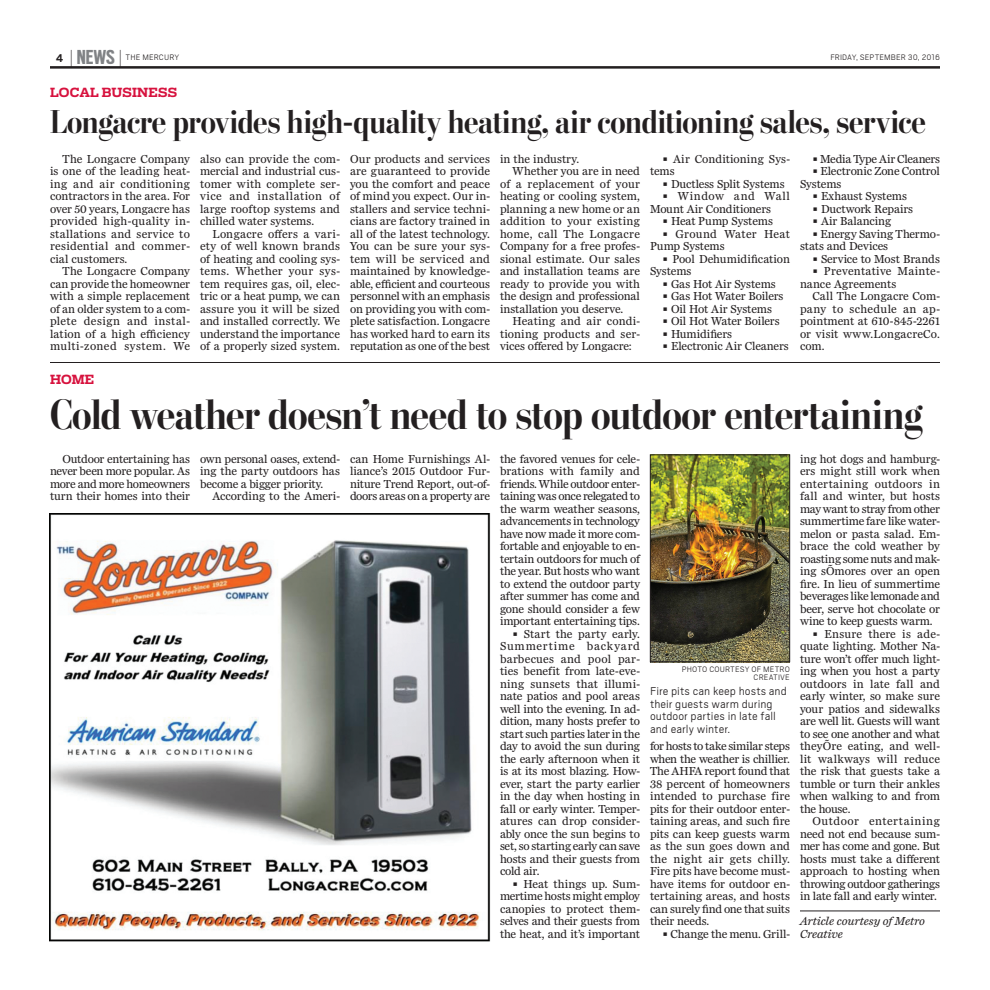
<style>
.page{position:relative;width:990px;height:990px;background:#fff}
.page>*{position:absolute;margin:0;border:0;box-sizing:border-box;transform-origin:0 0}
.HD_Head_36{font:700 42.5px "Stilson Display";letter-spacing:-.005em;color:#231f20}
.HD_Head_24{font:700 33.12px "Stilson Display";letter-spacing:-.005em;color:#231f20}
.ZZ_Folio_left_page{font:700 22.5px "Scout Cond";color:#808285}
.PH_Caption{font:300 12.5px/12.5px "Cub Scout";letter-spacing:.005em;color:#231f20}
.HD_Kicker{font:700 12.5px "Receiver";letter-spacing:.01em;color:#d7123e}
.ZZ_Folio_page_number{font:700 12.5px "Cub Scout";color:#231f20}
.TX_Body{font:12px/12.5px "Miller Daily Two";letter-spacing:-.005em;color:#231f20;text-align:justify}
.TX_Body-2{font:12px/12.5px "Miller Daily Two";letter-spacing:.015em;color:#231f20}
.TX_Tagline{font:italic 12px/12.5px "Miller Daily Two";color:#231f20}
.ZZ_Folio_left_page-2{font:300 8.75px "Cub Scout";letter-spacing:.01em;color:#231f20}
.PH_Photo_Byline{font:300 8.75px/8.8px "Cub Scout";letter-spacing:.015em;color:#231f20;text-align:right}
.s1{font-family:"Cub Scout";font-weight:300;font-size:21.5px;color:#231f20}
</style>
<div class="page">
<hr style="left:800px;top:911px;width:140px;height:1px;background:#231f20">
<img style="left:652px;top:457px;width:136px;height:203px">
<div style="left:650px;top:455px;width:140px;height:207px;border:1px solid #231f20"></div>
<hr style="left:50px;top:362px;width:890px;height:1px;background:#231f20">
<img style="left:50px;top:514px;width:440px;height:427px">
<hr style="left:50px;top:66px;width:890px;height:3px;background:#231f20">
<p class="ZZ_Folio_left_page" style="left:70px;top:45px;width:53px"><span class="s1">|</span> NEWS <span class="s1">|</span></p>
<p class="ZZ_Folio_page_number" style="left:56px;top:51px;width:9px">4</p>
<p class="ZZ_Folio_left_page-2" style="left:126px;top:53px;width:55px">THE MERCURY</p>
<p class="ZZ_Folio_left_page-2" style="left:830px;top:53px;width:111px">FRIDAY, SEPTEMBER 30, 2016</p>
<p class="HD_Kicker" style="left:50px;top:85px;width:129px">LOCAL BUSINESS</p>
<p class="HD_Head_24" style="left:50px;top:102px;width:877px">Longacre provides high-quality heating, air conditioning sales, service</p>
<p class="TX_Body" style="left:50px;top:152px;width:142px;text-indent:12px">The Longacre Company is one of the leading heat&shy;ing and air conditioning contractors in the area. For over 50 years, Longacre has provided high-quality in&shy;stallations and service to residential and commer&shy;cial customers.</p>
<p class="TX_Body" style="left:50px;top:265px;width:142px;text-indent:12px">The Longacre Company can provide the homeowner with a simple replacement of an older system to a com&shy;plete design and instal&shy;lation of a high efficiency multi-zoned system. We</p>
<p class="TX_Body" style="left:200px;top:152px;width:142px">also can provide the com&shy;mercial and industrial cus&shy;tomer with complete ser&shy;vice and installation of large rooftop systems and chilled water systems.</p>
<p class="TX_Body" style="left:200px;top:227px;width:142px;text-indent:12px">Longacre offers a vari&shy;ety of well known brands of heating and cooling sys&shy;tems. Whether your sys&shy;tem requires gas, oil, elec&shy;tric or a heat pump, we can assure you it will be sized and installed correctly. We understand the importance of a properly sized system.</p>
<p class="TX_Body" style="left:350px;top:152px;width:142px">Our products and services are guaranteed to provide you the comfort and peace of mind you expect. Our in&shy;stallers and service techni&shy;cians are factory trained in all of the latest technology.<br>You can be sure your sys&shy;tem will be serviced and maintained by knowledge&shy;able, efficient and courteous personnel with an emphasis on providing you with com&shy;plete satisfaction. Longacre has worked hard to earn its reputation as one of the best</p>
<p class="TX_Body" style="left:500px;top:152px;width:81px">in the industry.</p>
<p class="TX_Body" style="left:500px;top:165px;width:142px;text-indent:12px">Whether you are in need of a replacement of your heating or cooling system, planning a new home or an addition to your existing home, call The Longacre Company for a free profes&shy;sional estimate. Our sales and installation teams are ready to provide you with the design and professional installation you deserve.</p>
<p class="TX_Body" style="left:500px;top:315px;width:142px;text-indent:12px">Heating and air condi&shy;tioning products and ser&shy;vices offered by Longacre:</p>
<p class="TX_Body-2" style="left:650px;top:152px;width:141px;text-indent:12px">• Air Conditioning Sys&shy;tems</p>
<p class="TX_Body" style="left:662px;top:177px;width:124px">• Ductless Split Systems</p>
<p class="TX_Body" style="left:650px;top:190px;width:141px;text-indent:12px">• Window and Wall<br>Mount Air Conditioners</p>
<p class="TX_Body" style="left:662px;top:215px;width:112px">• Heat Pump Systems</p>
<p class="TX_Body" style="left:650px;top:227px;width:141px;text-indent:12px">• Ground Water Heat<br>Pump Systems</p>
<p class="TX_Body" style="left:650px;top:252px;width:141px;text-indent:12px">• Pool Dehumidification<br>Systems</p>
<p class="TX_Body" style="left:662px;top:277px;width:115px">• Gas Hot Air Systems</p>
<p class="TX_Body" style="left:662px;top:290px;width:122px">• Gas Hot Water Boilers</p>
<p class="TX_Body" style="left:662px;top:302px;width:111px">• Oil Hot Air Systems</p>
<p class="TX_Body" style="left:662px;top:315px;width:119px">• Oil Hot Water Boilers</p>
<p class="TX_Body" style="left:662px;top:327px;width:71px">• Humidifiers</p>
<p class="TX_Body" style="left:662px;top:340px;width:128px">• Electronic Air Cleaners</p>
<p class="TX_Body" style="left:812px;top:152px;width:129px">• Media Type Air Cleaners</p>
<p class="TX_Body" style="left:800px;top:165px;width:142px;text-indent:12px">• Electronic Zone Control<br>Systems</p>
<p class="TX_Body" style="left:812px;top:190px;width:96px">• Exhaust Systems</p>
<p class="TX_Body" style="left:812px;top:202px;width:102px">• Ductwork Repairs</p>
<p class="TX_Body" style="left:812px;top:215px;width:80px">• Air Balancing</p>
<p class="TX_Body" style="left:800px;top:227px;width:141px;text-indent:12px">• Energy Saving Thermo&shy;stats and Devices</p>
<p class="TX_Body" style="left:812px;top:252px;width:129px">• Service to Most Brands</p>
<p class="TX_Body-2" style="left:800px;top:265px;width:141px;text-indent:12px">• Preventative Mainte&shy;nance Agreements</p>
<p class="TX_Body" style="left:800px;top:290px;width:142px;text-indent:12px">Call The Longacre Com&shy;pany to schedule an ap&shy;pointment at 610-845-2261 or visit www.LongacreCo. com.</p>
<p class="HD_Kicker" style="left:50px;top:372px;width:46px">HOME</p>
<p class="HD_Head_36" style="left:50px;top:390px;width:874px">Cold weather doesn’t need to stop outdoor entertaining</p>
<p class="TX_Body" style="left:50px;top:452px;width:142px;text-indent:12px">Outdoor entertaining has never been more popular. As more and more homeowners turn their homes into their</p>
<p class="TX_Body" style="left:200px;top:452px;width:141px">own personal oases, extend&shy;ing the party outdoors has become a bigger priority.</p>
<p class="TX_Body" style="left:212px;top:490px;width:129px">According to the Ameri-</p>
<p class="TX_Body" style="left:350px;top:452px;width:142px">can Home Furnishings Al&shy;liance’s 2015 Outdoor Fur&shy;niture Trend Report, out-of&shy;doors areas on a property are</p>
<p class="TX_Body" style="left:500px;top:452px;width:142px">the favored venues for cele&shy;brations with family and friends. While outdoor enter&shy;taining was once relegated to the warm weather seasons, advancements in technology have now made it more com&shy;fortable and enjoyable to en&shy;tertain outdoors for much of the year. But hosts who want to extend the outdoor party after summer has come and gone should consider a few important entertaining tips.</p>
<p class="TX_Body" style="left:500px;top:627px;width:142px;text-indent:12px">• Start the party early.<br>Summertime backyard barbecues and pool par&shy;ties benefit from late-eve&shy;ning sunsets that illumi&shy;nate patios and pool areas well into the evening. In ad&shy;dition, many hosts prefer to start such parties later in the day to avoid the sun during the early afternoon when it is at its most blazing. How&shy;ever, start the party earlier in the day when hosting in fall or early winter. Temper&shy;atures can drop consider&shy;ably once the sun begins to set, so starting early can save hosts and their guests from cold air.</p>
<p class="TX_Body" style="left:500px;top:877px;width:142px;text-indent:12px">• Heat things up. Sum&shy;mertime hosts might employ canopies to protect them&shy;selves and their guests from the heat, and it’s important</p>
<p class="PH_Photo_Byline" style="left:682px;top:664px;width:110px">PHOTO COURTESY OF METRO<br>CREATIVE</p>
<p class="PH_Caption" style="left:650px;top:685px;width:138px">Fire pits can keep hosts and their guests warm during outdoor parties in late fall and early winter.</p>
<p class="TX_Body" style="left:650px;top:740px;width:142px">for hosts to take similar steps when the weather is chillier.<br>The AHFA report found that 38 percent of homeowners intended to purchase fire pits for their outdoor enter&shy;taining areas, and such fire pits can keep guests warm as the sun goes down and the night air gets chilly.<br>Fire pits have become must&shy;have items for outdoor en&shy;tertaining areas, and hosts can surely find one that suits their needs.</p>
<p class="TX_Body" style="left:662px;top:927px;width:129px">• Change the menu. Grill-</p>
<p class="TX_Body" style="left:800px;top:452px;width:142px">ing hot dogs and hamburg&shy;ers might still work when entertaining outdoors in fall and winter, but hosts may want to stray from other summertime fare like water&shy;melon or pasta salad. Em&shy;brace the cold weather by roasting some nuts and mak&shy;ing sÕmores over an open fire. In lieu of summertime beverages like lemonade and beer, serve hot chocolate or wine to keep guests warm.</p>
<p class="TX_Body" style="left:800px;top:627px;width:142px;text-indent:12px">• Ensure there is ade&shy;quate lighting. Mother Na&shy;ture won’t offer much light&shy;ing when you host a party outdoors in late fall and early winter, so make sure your patios and sidewalks are well lit. Guests will want to see one another and what theyÕre eating, and well&shy;lit walkways will reduce the risk that guests take a tumble or turn their ankles when walking to and from the house.</p>
<p class="TX_Body" style="left:800px;top:815px;width:142px;text-indent:12px">Outdoor entertaining need not end because sum&shy;mer has come and gone. But hosts must take a different approach to hosting when throwing outdoor gatherings in late fall and early winter.</p>
<p class="TX_Tagline" style="left:800px;top:915px;width:126px">Article courtesy of Metro<br>Creative</p>
</div>
